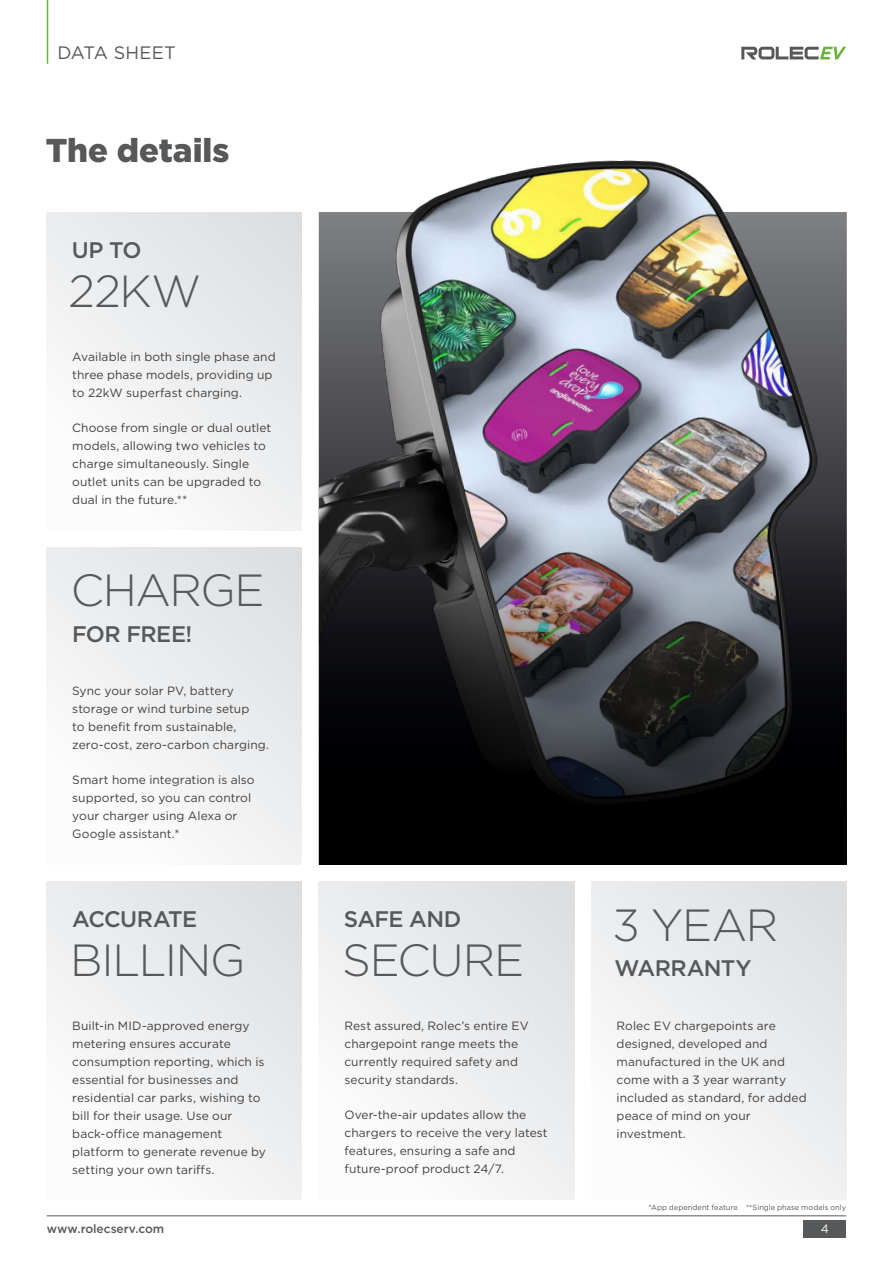
<style>
.page{position:relative;width:893px;height:1263px;background:#fff}
.page>*{position:absolute;margin:0;border:0;box-sizing:border-box;transform-origin:0 0}
.t1{font:300 45px "Gotham";letter-spacing:-.03em;color:#57585a}
.t2{font:900 33px "Gotham";color:#57585a}
.t3{font:500 22.5px "Gotham";letter-spacing:-.025em;color:#57585a}
.t4{font:18px "Gotham";letter-spacing:.005em;color:#57585a}
.t5{font:12px/18px "Gotham";letter-spacing:.005em;color:#404041}
.t6{font:500 12px "Gotham";letter-spacing:-.005em;color:#57585a}
.t7{font:12px "Gotham";color:#fff}
.t8{font:7.5px "Gotham";color:#57585a}
</style>
<div class="page">
<hr style="left:47px;top:0;width:1px;height:64px;background:#6cb33e">
<hr style="left:47px;top:1215px;width:799px;height:1px;background:#57585a">
<div style="left:804px;top:1220px;width:42px;height:18px;background:#57585a"></div>
<svg style="left:741px;top:47px;width:105px;height:12px"></svg>
<img style="left:319px;top:160px;width:527px;height:352px">
<svg style="left:319px;top:512px;width:527px;height:353px;background:#2a2a2d"></svg>
<h3 class="t4" style="left:57px;top:45px;width:120px">DATA SHEET</h3>
<h2 class="t2" style="left:46px;top:136px;width:185px">The details</h2>
<h3 class="t3" style="left:72px;top:240px;width:71px">UP TO</h3>
<h1 class="t1" style="left:69px;top:271px;width:134px">22KW</h1>
<p class="t5" style="left:72px;top:348px;width:205px">Available in both single phase and three phase models, providing up to 22kW superfast charging.</p>
<p class="t5" style="left:72px;top:419px;width:201px">Choose from single or dual outlet models, allowing two vehicles to charge simultaneously. Single outlet units can be upgraded to dual in the future.**</p>
<h1 class="t1" style="left:71px;top:570px;width:195px">CHARGE</h1>
<h3 class="t3" style="left:72px;top:624px;width:122px">FOR FREE!</h3>
<p class="t5" style="left:72px;top:682px;width:198px">Sync your solar PV, battery storage or wind turbine setup<br>to benefit from sustainable, zero-cost, zero-carbon charging.</p>
<p class="t5" style="left:72px;top:771px;width:184px">Smart home integration is also supported, so you can control your charger using Alexa or<br>Google assistant.*</p>
<h3 class="t3" style="left:72px;top:909px;width:126px">ACCURATE</h3>
<h1 class="t1" style="left:70px;top:940px;width:177px">BILLING</h1>
<h3 class="t3" style="left:344px;top:909px;width:119px">SAFE AND</h3>
<h1 class="t1" style="left:342px;top:940px;width:183px">SECURE</h1>
<p class="t5" style="left:72px;top:1017px;width:195px">Built-in MID-approved energy metering ensures accurate consumption reporting, which is essential for businesses and residential car parks, wishing to bill for their usage. Use our back-office management platform to generate revenue by setting your own tariffs.</p>
<p class="t5" style="left:344px;top:1017px;width:186px">Rest assured, Rolec’s entire EV chargepoint range meets the currently required safety and security standards.</p>
<p class="t5" style="left:344px;top:1106px;width:205px">Over-the-air updates allow the chargers to receive the very latest features, ensuring a safe and future-proof product 24/7.</p>
<h1 class="t1" style="left:613px;top:905px;width:167px">3 YEAR</h1>
<h3 class="t3" style="left:614px;top:958px;width:139px">WARRANTY</h3>
<p class="t5" style="left:617px;top:1017px;width:192px">Rolec EV chargepoints are designed, developed and manufactured in the UK and come with a 3 year warranty included as standard, for added peace of mind on your investment.</p>
<p class="t8" style="left:648px;top:1204px;width:199px">*App dependent feature **Single phase models only</p>
<p class="t6" style="left:47px;top:1223px;width:119px">www.rolecserv.com</p>
<p class="t7" style="left:821px;top:1223px;width:10px">4</p>
</div>
